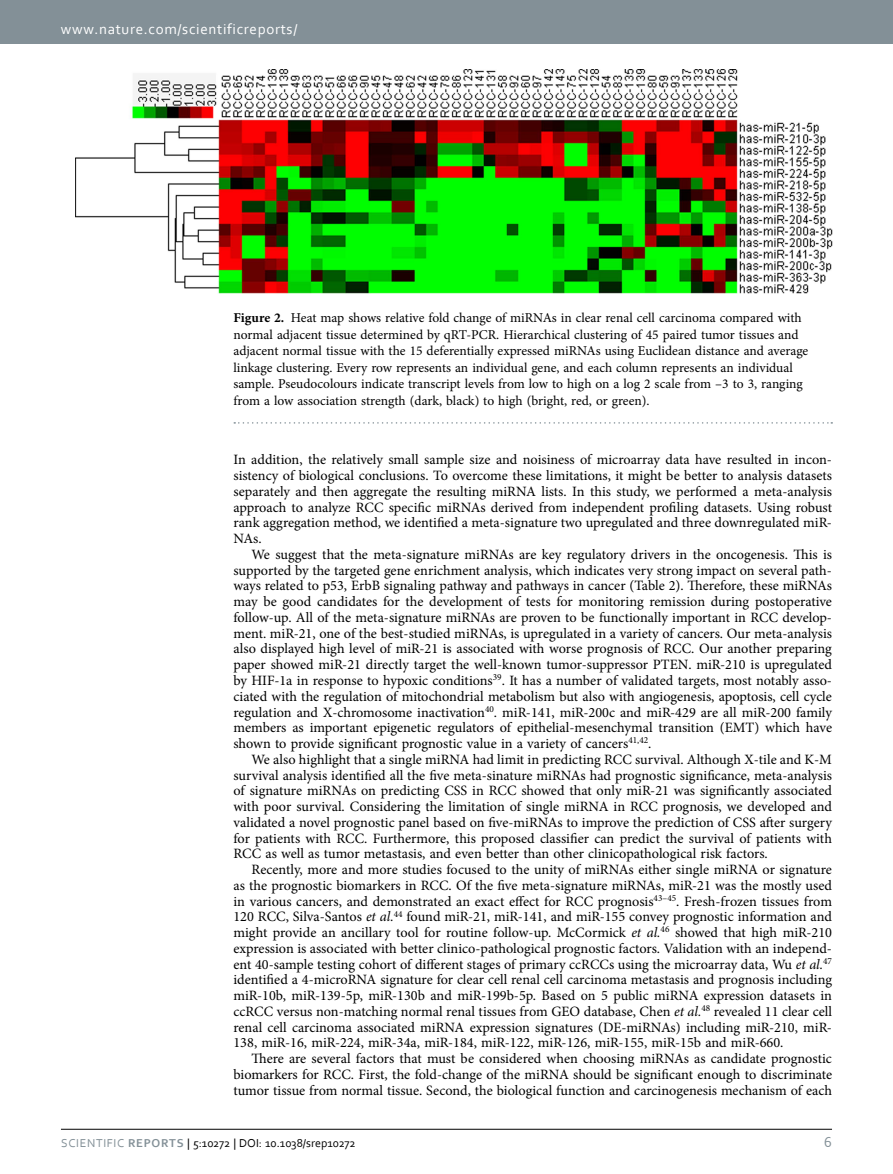
<style>
.page{position:relative;width:893px;height:1174px;background:#fff}
.page>*{position:absolute;margin:0;border:0;box-sizing:border-box;transform-origin:0 0}
.t1{font:15px "Corbel";letter-spacing:.045em;color:#fff}
.t2{font:15px "Corbel";color:#839097}
.t3{font:14.25px/15.8px "Minion Pro";color:#000;text-align:justify}
.t4{font:13.5px/16.5px "Minion Pro";color:#000}
.t5{font:12px "Corbel";color:#000}
.s1{font-weight:700}
.s2{font-style:italic}
.s3{color:#839097}
.s4{font-weight:700;color:#839097}
</style>
<div class="page">
<div style="left:0;top:0;width:893px;height:43px;background:#839097"></div>
<hr style="left:61px;top:1129px;width:771px;height:1px;background:#000">
<img style="left:76px;top:70px;width:756px;height:224px">
<svg style="left:234px;top:422px;width:598px;height:1px"></svg>
<p class="t1" style="left:61px;top:19px;width:238px">www.nature.com/scientificreports/</p>
<p class="t4" style="left:233px;top:310px;width:576px"><span class="s1">Figure 2.</span> Heat map shows relative fold change of miRNAs in clear renal cell carcinoma compared with normal adjacent tissue determined by qRT-PCR. Hierarchical clustering of 45 paired tumor tissues and adjacent normal tissue with the 15 deferentially expressed miRNAs using Euclidean distance and average linkage clustering. Every row represents an individual gene, and each column represents an individual sample. Pseudocolours indicate transcript levels from low to high on a log 2 scale from –3 to 3, ranging from a low association strength (dark, black) to high (bright, red, or green).</p>
<p class="t3" style="left:233px;top:452px;width:600px">In addition, the relatively small sample size and noisiness of microarray data have resulted in incon&shy;sistency of biological conclusions. To overcome these limitations, it might be better to analysis datasets separately and then aggregate the resulting miRNA lists. In this study, we performed a meta-analysis approach to analyze RCC specific miRNAs derived from independent profiling datasets. Using robust rank aggregation method, we identified a meta-signature two upregulated and three downregulated miR-NAs.</p>
<p class="t3" style="left:233px;top:546px;width:600px;text-indent:18px">We suggest that the meta-signature miRNAs are key regulatory drivers in the oncogenesis. This is supported by the targeted gene enrichment analysis, which indicates very strong impact on several path&shy;ways related to p53, ErbB signaling pathway and pathways in cancer (Table 2). Therefore, these miRNAs may be good candidates for the development of tests for monitoring remission during postoperative follow-up. All of the meta-signature miRNAs are proven to be functionally important in RCC develop&shy;ment. miR-21, one of the best-studied miRNAs, is upregulated in a variety of cancers. Our meta-analysis also displayed high level of miR-21 is associated with worse prognosis of RCC. Our another preparing paper showed miR-21 directly target the well-known tumor-suppressor PTEN. miR-210 is upregulated by HIF-1a in response to hypoxic conditions<sup>39</sup>. It has a number of validated targets, most notably asso&shy;ciated with the regulation of mitochondrial metabolism but also with angiogenesis, apoptosis, cell cycle regulation and X-chromosome inactivation<sup>40</sup>. miR-141, miR-200c and miR-429 are all miR-200 family members as important epigenetic regulators of epithelial-mesenchymal transition (EMT) which have shown to provide significant prognostic value in a variety of cancers<sup>41,42</sup>.</p>
<p class="t3" style="left:233px;top:751px;width:600px;text-indent:18px">We also highlight that a single miRNA had limit in predicting RCC survival. Although X-tile and K-M survival analysis identified all the five meta-sinature miRNAs had prognostic significance, meta-analysis of signature miRNAs on predicting CSS in RCC showed that only miR-21 was significantly associated with poor survival. Considering the limitation of single miRNA in RCC prognosis, we developed and validated a novel prognostic panel based on five-miRNAs to improve the prediction of CSS after surgery for patients with RCC. Furthermore, this proposed classifier can predict the survival of patients with RCC as well as tumor metastasis, and even better than other clinicopathological risk factors.</p>
<p class="t3" style="left:233px;top:861px;width:600px;text-indent:18px">Recently, more and more studies focused to the unity of miRNAs either single miRNA or signature as the prognostic biomarkers in RCC. Of the five meta-signature miRNAs, miR-21 was the mostly used in various cancers, and demonstrated an exact effect for RCC prognosis<sup>43–45</sup>. Fresh-frozen tissues from 120 RCC, Silva-Santos <span class="s2">et al.</span><sup>44</sup> found miR-21, miR-141, and miR-155 convey prognostic information and might provide an ancillary tool for routine follow-up. McCormick <span class="s2">et al.</span><sup>46</sup> showed that high miR-210 expression is associated with better clinico-pathological prognostic factors. Validation with an independ&shy;ent 40-sample testing cohort of different stages of primary ccRCCs using the microarray data, Wu <span class="s2">et al.</span><sup>47 </sup>identified a 4-microRNA signature for clear cell renal cell carcinoma metastasis and prognosis including miR-10b, miR-139-5p, miR-130b and miR-199b-5p. Based on 5 public miRNA expression datasets in ccRCC versus non-matching normal renal tissues from GEO database, Chen <span class="s2">et al.</span><sup>48</sup> revealed 11 clear cell renal cell carcinoma associated miRNA expression signatures (DE-miRNAs) including miR-210, miR-138, miR-16, miR-224, miR-34a, miR-184, miR-122, miR-126, miR-155, miR-15b and miR-660.</p>
<p class="t3" style="left:233px;top:1050px;width:600px;text-indent:18px">There are several factors that must be considered when choosing miRNAs as candidate prognostic biomarkers for RCC. First, the fold-change of the miRNA should be significant enough to discriminate tumor tissue from normal tissue. Second, the biological function and carcinogenesis mechanism of each</p>
<p class="t5" style="left:61px;top:1135px;width:296px"><span class="s3">Scientific</span> <span class="s4">REPORTS</span> | 5:10272 | DOI : 10.1038/srep10272</p>
<p class="t2" style="left:824px;top:1132px;width:9px">6</p>
</div>
